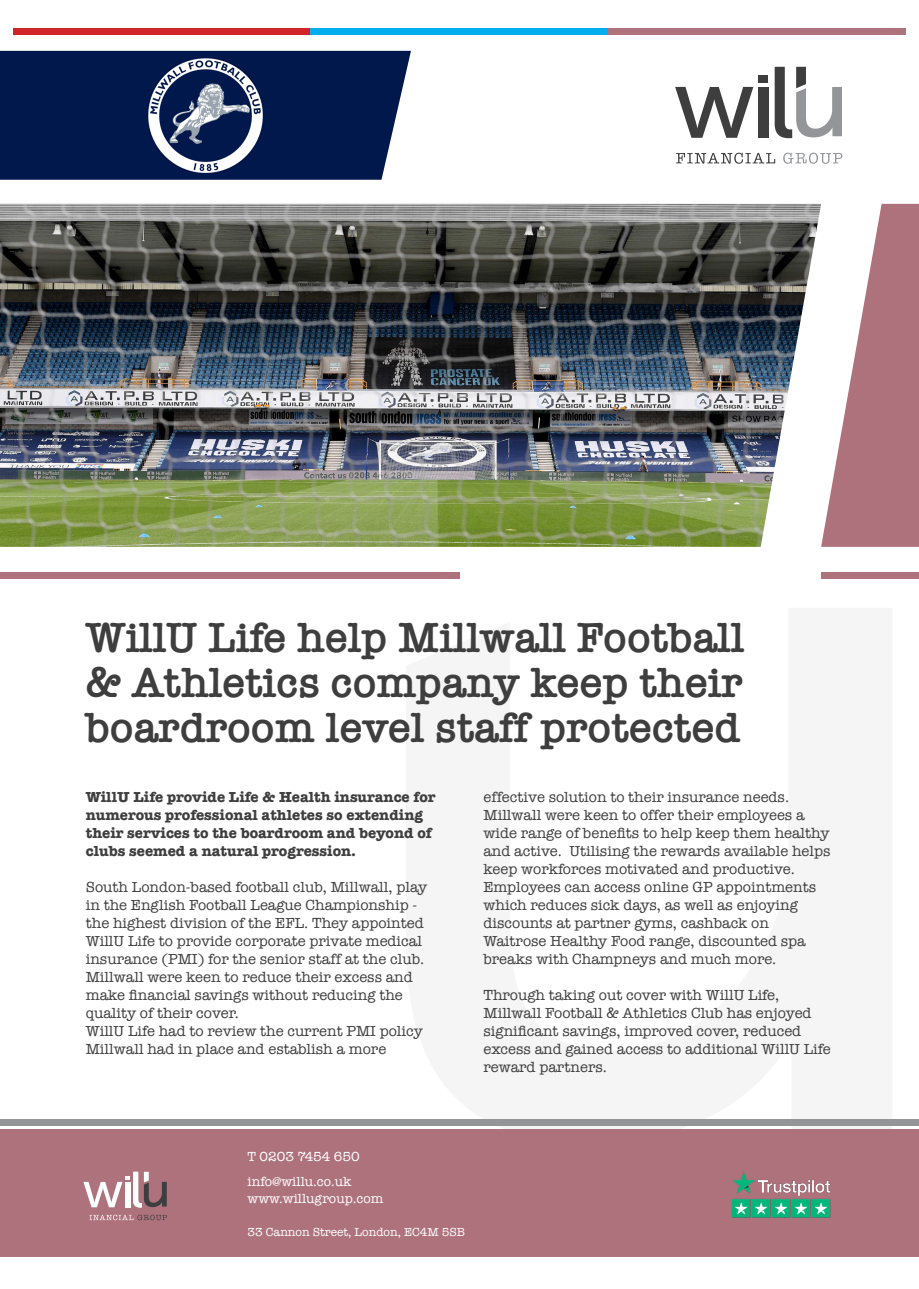
<style>
.page{position:relative;width:919px;height:1289px;background:#fff}
.page>*{position:absolute;margin:0;border:0;box-sizing:border-box;transform-origin:0 0}
.t1{font:600 43.5px/45px "American Typewriter";color:#3e3e3f;text-align:justify}
.t2{font:15px/18px "American Typewriter";color:#3e3e3f}
.t3{font:700 15px/18px "American Typewriter";color:#3e3e3f}
.t4{font:13.5px "American Typewriter";color:#fff}
.t5{font:12px "American Typewriter";color:#fff}
</style>
<div class="page">
<svg style="left:675px;top:87px;width:78px;height:51px"></svg>
<div style="left:758px;top:87px;width:10px;height:51px;background:#3e3e3f"></div>
<div style="left:758px;top:75px;width:10px;height:8px;background:#3e3e3f"></div>
<svg style="left:774px;top:67px;width:67px;height:71px"></svg>
<svg style="left:676px;top:153px;width:99px;height:11px"></svg>
<svg style="left:783px;top:153px;width:59px;height:11px"></svg>
<div style="left:0;top:1119px;width:918px;height:6px;background:#939598"></div>
<div style="left:0;top:572px;width:459px;height:6px;background:#ad727c"></div>
<div style="left:13px;top:29px;width:297px;height:6px;background:#d1232a"></div>
<div style="left:310px;top:29px;width:298px;height:6px;background:#00aeef"></div>
<div style="left:608px;top:29px;width:298px;height:6px;background:#ad727c"></div>
<div style="left:821px;top:572px;width:97px;height:6px;background:#ad727c"></div>
<svg style="left:821px;top:204px;width:97px;height:343px"></svg>
<img style="left:0;top:204px;width:821px;height:343px">
<div style="left:0;top:51px;width:411px;height:129px;background:#00184b"></div>
<img style="left:147px;top:57px;width:116px;height:116px">
<div style="left:0;top:1129px;width:918px;height:127px;background:#ad727c"></div>
<svg style="left:83px;top:1171px;width:84px;height:36px"></svg>
<svg style="left:89px;top:1214px;width:78px;height:6px"></svg>
<img style="left:732px;top:1171px;width:99px;height:47px">
<p class="t1" style="left:86px;top:613px;width:660px">WillU Life help Millwall Football &amp; Athletics company keep their boardroom level staff protected</p>
<p class="t3" style="left:86px;top:787px;width:351px">WillU Life provide Life &amp; Health insurance for numerous professional athletes so extending their services to the boardroom and beyond of clubs seemed a natural progression.</p>
<p class="t2" style="left:86px;top:877px;width:343px">South London-based football club, Millwall, play in the English Football League Championship - the highest division of the EFL. They appointed WillU Life to provide corporate private medical insurance (PMI) for the senior staff at the club.<br>Millwall were keen to reduce their excess and make financial savings without reducing the quality of their cover.</p>
<p class="t2" style="left:86px;top:1021px;width:338px">WillU Life had to review the current PMI policy<br>Millwall had in place and establish a more</p>
<p class="t2" style="left:483px;top:787px;width:348px">effective solution to their insurance needs.<br>Millwall were keen to offer their employees a wide range of benefits to help keep them healthy and active. Utilising the rewards available helps keep workforces motivated and productive.<br>Employees can access online GP appointments which reduces sick days, as well as enjoying discounts at partner gyms, cashback on Waitrose Healthy Food range, discounted spa breaks with Champneys and much more.</p>
<p class="t2" style="left:483px;top:985px;width:348px">Through taking out cover with WillU Life, Millwall Football &amp; Athletics Club has enjoyed significant savings, improved cover, reduced excess and gained access to additional WillU Life reward partners.</p>
<p class="t4" style="left:247px;top:1146px;width:114px">T 0203 7454 650</p>
<p class="t4" style="left:247px;top:1171px;width:105px">info@willu.co.uk</p>
<p class="t4" style="left:247px;top:1187px;width:137px">www.willugroup.com</p>
<p class="t5" style="left:247px;top:1222px;width:219px">33 Cannon Street, London, EC4M 5SB</p>
</div>
